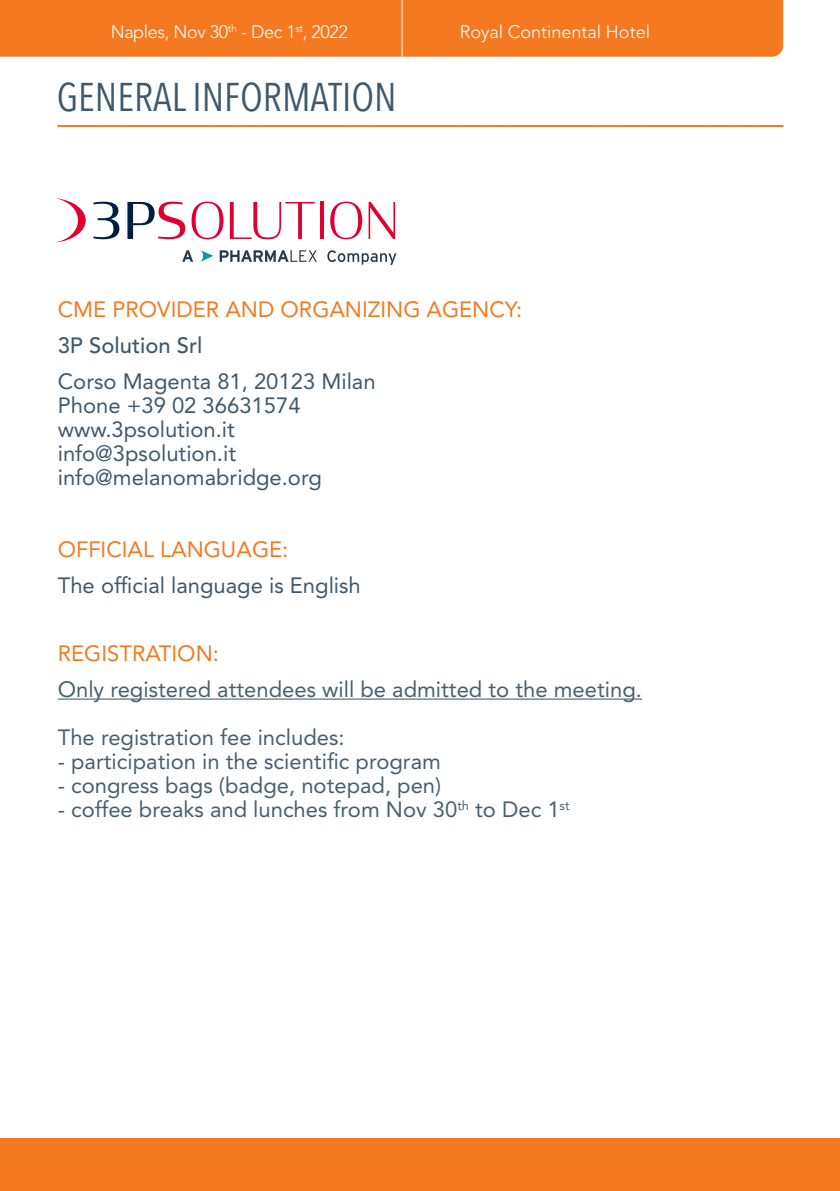
<style>
.page{position:relative;width:840px;height:1191px;background:#fff}
.page>*{position:absolute;margin:0;border:0;box-sizing:border-box;transform-origin:0 0}
.t1{font:40px "Avenir Next Condensed";color:#3f596b}
.t2{font:22px "Avenir LT Std";color:#47606f}
.t3{font:22px "Avenir LT Std";color:#3f596b}
.t4{font:22px "Avenir LT Std";color:#f47921}
.t5{font:500 22px "Avenir LT Std";color:#3f596b}
.t6{font:300 18px "Avenir LT Std";letter-spacing:-.02em;color:#fff}
.t7{font:300 18px "Avenir LT Std";color:#fff}
</style>
<div class="page">
<div style="left:0;top:1138px;width:839px;height:53px;background:#f47921"></div>
<div style="left:0;top:0;width:782px;height:57px;background:#f47921"></div>
<hr style="left:401px;top:0;width:1px;height:57px;background:#fff">
<hr style="left:58px;top:698px;width:583px;height:1px;background:#47606f">
<svg style="left:93px;top:202px;width:26px;height:37px"></svg>
<svg style="left:127px;top:202px;width:58px;height:37px"></svg>
<svg style="left:191px;top:202px;width:32px;height:37px"></svg>
<svg style="left:230px;top:202px;width:84px;height:37px"></svg>
<svg style="left:320px;top:202px;width:3px;height:37px"></svg>
<svg style="left:330px;top:202px;width:32px;height:37px"></svg>
<svg style="left:368px;top:202px;width:27px;height:37px"></svg>
<svg style="left:57px;top:198px;width:29px;height:44px"></svg>
<svg style="left:327px;top:250px;width:69px;height:15px"></svg>
<svg style="left:182px;top:250px;width:11px;height:12px"></svg>
<svg style="left:219px;top:250px;width:98px;height:12px"></svg>
<svg style="left:200px;top:250px;width:13px;height:12px"></svg>
<svg style="left:58px;top:125px;width:725px;height:2px"></svg>
<p class="t6" style="left:111px;top:22px;width:239px">Naples, Nov 30<sup>th</sup> - Dec 1<sup>st</sup>, 2022</p>
<p class="t7" style="left:459px;top:22px;width:192px">Royal Continental Hotel</p>
<p class="t1" style="left:57px;top:63px;width:341px">GENERAL INFORMATION</p>
<p class="t4" style="left:58px;top:296px;width:465px">CME PROVIDER AND ORGANIZING AGENCY:</p>
<p class="t5" style="left:58px;top:332px;width:146px">3P Solution Srl</p>
<p class="t3" style="left:58px;top:368px;width:319px">Corso Magenta 81, 20123 Milan</p>
<p class="t3" style="left:58px;top:392px;width:244px">Phone +39 02 36631574</p>
<p class="t3" style="left:58px;top:416px;width:178px">www.3psolution.it</p>
<p class="t3" style="left:58px;top:440px;width:180px">info@3psolution.it</p>
<p class="t3" style="left:58px;top:464px;width:265px">info@melanomabridge.org</p>
<p class="t4" style="left:58px;top:536px;width:232px">OFFICIAL LANGUAGE:</p>
<p class="t3" style="left:58px;top:572px;width:304px">The official language is English</p>
<p class="t4" style="left:58px;top:640px;width:163px">REGISTRATION:</p>
<p class="t2" style="left:58px;top:676px;width:585px">Only registered attendees will be admitted to the meeting.</p>
<p class="t2" style="left:58px;top:724px;width:288px">The registration fee includes:</p>
<p class="t2" style="left:58px;top:748px;width:384px">- participation in the scientific program</p>
<p class="t2" style="left:58px;top:772px;width:385px">- congress bags (badge, notepad, pen)</p>
<p class="t2" style="left:58px;top:796px;width:513px">- coffee breaks and lunches from Nov 30<sup>th</sup> to Dec 1<sup>st</sup></p>
</div>
